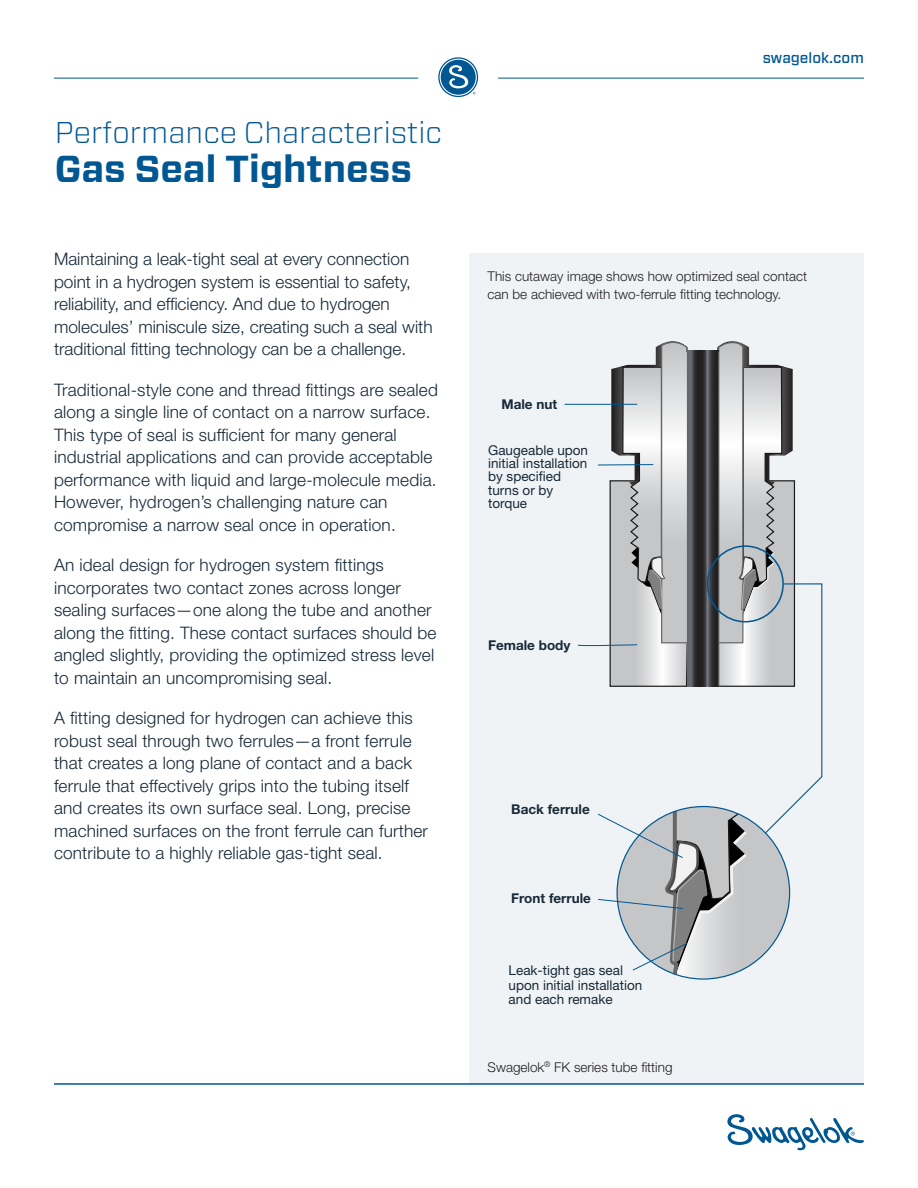
<style>
.page{position:relative;width:918px;height:1188px;background:#fff}
.page>*{position:absolute;margin:0;border:0;box-sizing:border-box;transform-origin:0 0}
.t1{font:700 37.5px "Forza";color:#015792}
.t2{font:300 30px "Forza";color:#015792}
.t3{font:300 17.25px/22.5px "Helvetica Neue LT Std";letter-spacing:.01em;color:#172938}
.t4{font:500 15px "Forza";color:#015792}
.t5{font:300 13.5px/18px "Helvetica Neue LT Std";color:#231f20}
.t6{font:13.5px/13.2px "Helvetica Neue LT Std";color:#172938}
.t7{font:700 13.5px "Helvetica Neue LT Std";color:#172938}
</style>
<div class="page">
<div style="left:470px;top:253px;width:394px;height:831px;background:#f0f3f5"></div>
<hr style="left:54px;top:78px;width:364px;height:1px;background:#015792">
<hr style="left:498px;top:78px;width:366px;height:1px;background:#015792">
<div style="left:438px;top:57px;width:40px;height:40px;border:1px solid #015792;border-radius:50%"></div>
<svg style="left:441px;top:60px;width:35px;height:35px"></svg>
<svg style="left:727px;top:1114px;width:137px;height:37px"></svg>
<hr style="left:54px;top:1084px;width:810px;height:1px;background:#015792">
<hr style="left:565px;top:404px;width:72px;height:1px;background:#015792">
<svg style="left:577px;top:341px;width:246px;height:638px"></svg>
<p class="t2" style="left:55px;top:112px;width:389px">Performance Characteristic</p>
<p class="t1" style="left:55px;top:144px;width:359px">Gas Seal Tightness</p>
<p class="t3" style="left:54px;top:247px;width:380px">Maintaining a leak-tight seal at every connection point in a hydrogen system is essential to safety, reliability, and efficiency. And due to hydrogen molecules’ miniscule size, creating such a seal with traditional fitting technology can be a challenge.</p>
<p class="t3" style="left:54px;top:378px;width:385px">Traditional-style cone and thread fittings are sealed along a single line of contact on a narrow surface.<br>This type of seal is sufficient for many general industrial applications and can provide acceptable performance with liquid and large-molecule media.<br>However, hydrogen’s challenging nature can compromise a narrow seal once in operation.</p>
<p class="t3" style="left:54px;top:553px;width:384px">An ideal design for hydrogen system fittings incorporates two contact zones across longer sealing surfaces—one along the tube and another along the fitting. These contact surfaces should be angled slightly, providing the optimized stress level to maintain an uncompromising seal.</p>
<p class="t3" style="left:54px;top:706px;width:375px">A fitting designed for hydrogen can achieve this robust seal through two ferrules—a front ferrule that creates a long plane of contact and a back ferrule that effectively grips into the tubing itself and creates its own surface seal. Long, precise machined surfaces on the front ferrule can further contribute to a highly reliable gas-tight seal.</p>
<p class="t4" style="left:763px;top:47px;width:103px">swagelok.com</p>
<p class="t5" style="left:488px;top:266px;width:321px">This cutaway image shows how optimized seal contact can be achieved with two-ferrule fitting technology.</p>
<p class="t7" style="left:501px;top:396px;width:57px">Male nut</p>
<p class="t6" style="left:488px;top:443px;width:102px">Gaugeable upon initial installation by specified turns or by torque</p>
<p class="t7" style="left:488px;top:636px;width:84px">Female body</p>
<p class="t7" style="left:511px;top:801px;width:80px">Back ferrule</p>
<p class="t7" style="left:511px;top:890px;width:81px">Front ferrule</p>
<p class="t6" style="left:509px;top:963px;width:135px;line-height:14.4px">Leak-tight gas seal upon initial installation and each remake</p>
<p class="t5" style="left:488px;top:1058px;width:187px">Swagelok<sup>®</sup> FK series tube fitting</p>
</div>
